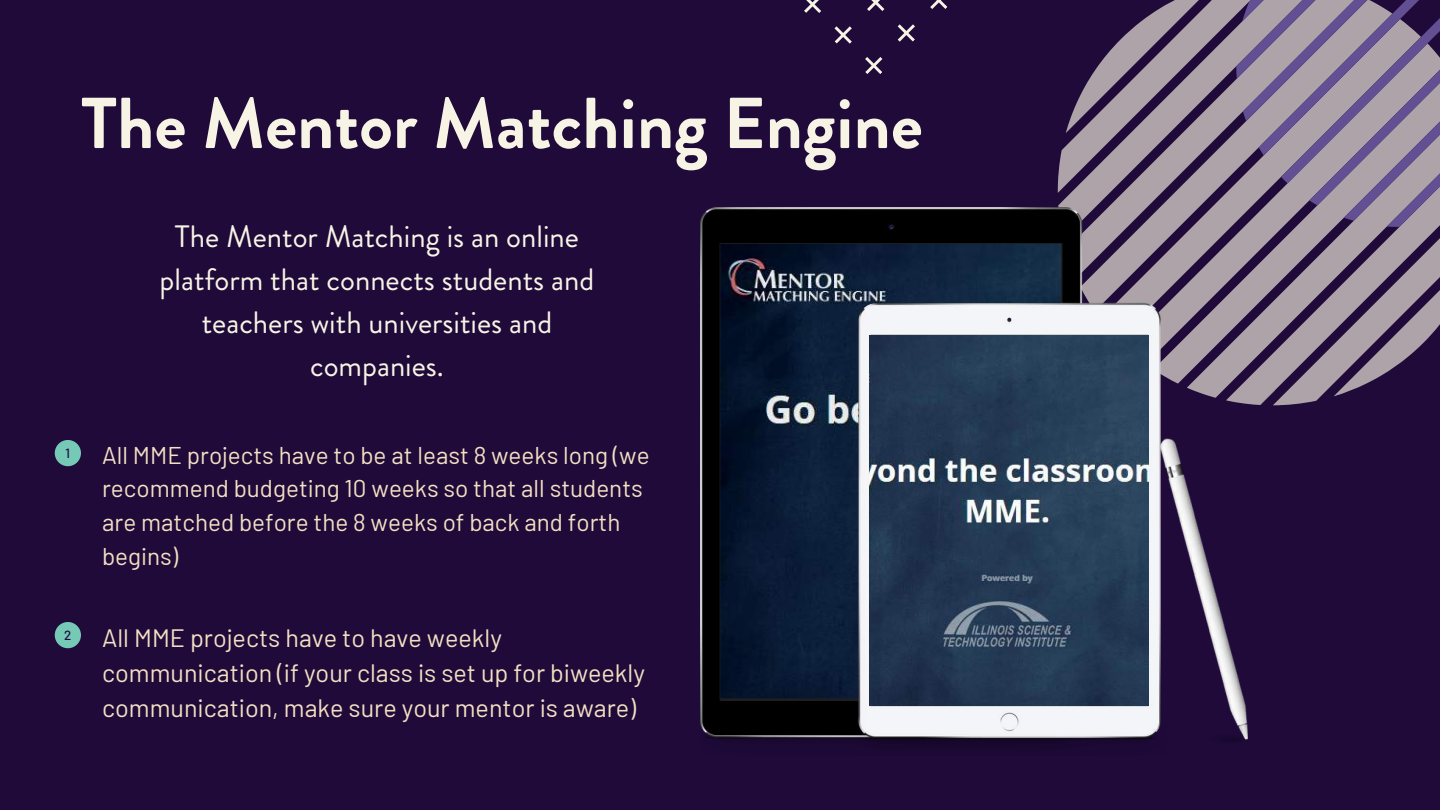
<style>
.page{position:relative;width:1440px;height:810px;background:#1f0a3a}
.page>*{position:absolute;margin:0;border:0;box-sizing:border-box;transform-origin:0 0}
.t1{font:700 71.9px "Brandon Grotesque";color:#f8f4e5}
.t2{font:30.9px/42.9px "Brandon Grotesque";color:#f8f4e5;text-align:center}
.t3{font:25.1px/34.9px "Barlow";color:#f3dfc2}
.t4{font:24.2px/33.8px "Barlow";color:#f3dfc2}
.t5{font:500 13.2px "Barlow";color:#1f0a3a}
</style>
<div class="page">
<svg style="left:1058px;top:0;width:382px;height:405px"></svg>
<svg style="left:804px;top:0;width:144px;height:74px"></svg>
<img style="left:700px;top:208px;width:547px;height:538px">
<img style="left:870px;top:335px;width:278px;height:370px">
<img style="left:720px;top:244px;width:341px;height:454px">
<div style="left:55px;top:440px;width:26px;height:26px;background:#75c9b6;border-radius:50%"></div>
<div style="left:55px;top:622px;width:26px;height:26px;background:#75c9b6;border-radius:50%"></div>
<h1 class="t1" style="left:81px;top:73px;width:843px">The Mentor Matching Engine</h1>
<p class="t5" style="left:66px;top:445px;width:6px">1</p>
<p class="t2" style="left:160px;top:215px;width:436px">The Mentor Matching is an online platform that connects students and teachers with universities and companies.</p>
<p class="t4" style="left:102px;top:437px;width:549px">All MME projects have to be at least 8 weeks long (we recommend budgeting 10 weeks so that all students are matched before the 8 weeks of back and forth begins)</p>
<p class="t3" style="left:102px;top:619px;width:544px;text-indent:-38px"><sup>2</sup> All MME projects have to have weekly communication (if your class is set up for biweekly communication, make sure your mentor is aware)</p>
</div>
